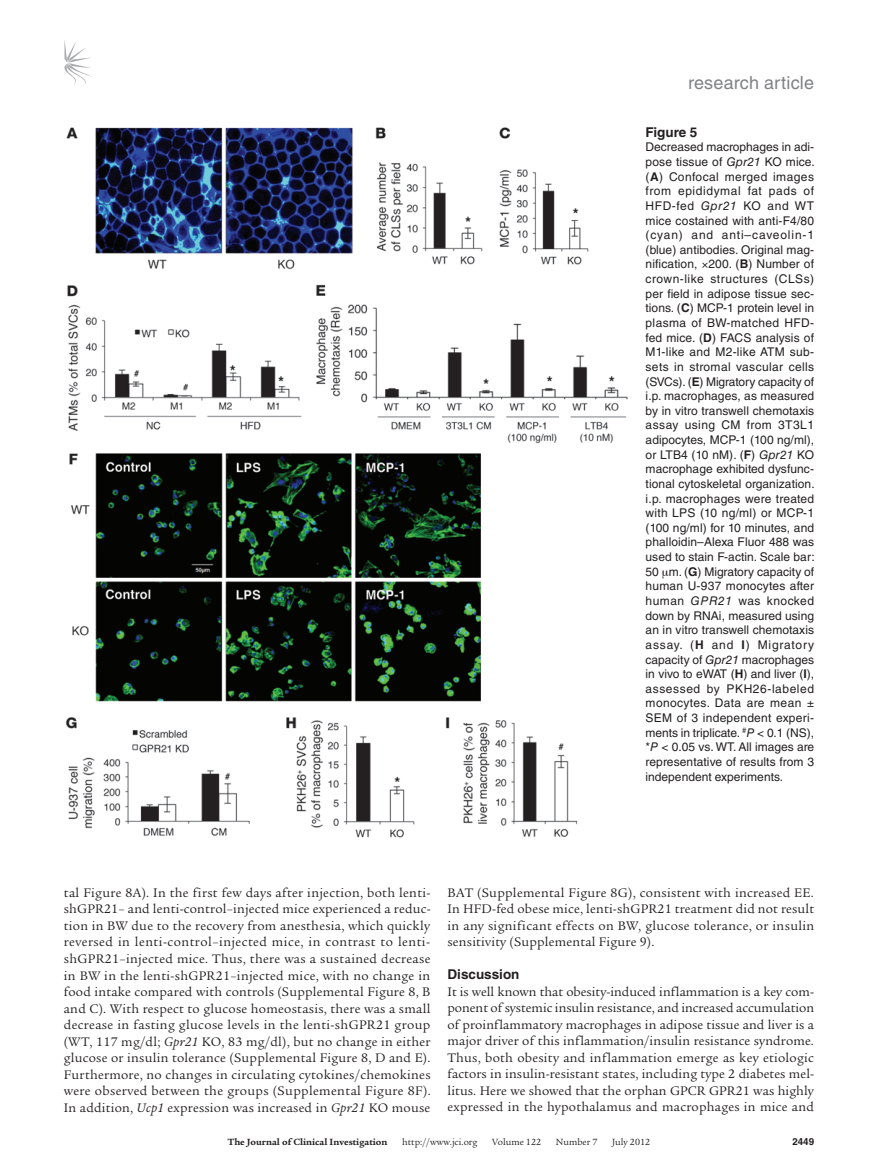
<style>
.page{position:relative;width:878px;height:1175px;background:#fff}
.page>*{position:absolute;margin:0;border:0;box-sizing:border-box;transform-origin:0 0}
.t1{font:18px "Helvetica LT Std";letter-spacing:.01em;color:#808285}
.t2{font:13.5px/16.5px "Legacy Serif Std";letter-spacing:.015em;color:#231f20;text-align:justify}
.t3{font:700 13.5px "Helvetica LT Std";color:#231f20}
.t4{font:12px/14.7px "Helvetica LT Std";color:#231f20;text-align:justify}
.t5{font:9.75px "Legacy Serif Std";color:#231f20}
.t6{font:700 9.75px "Legacy Serif Std";color:#231f20}
.t7{font:700 9.75px "Helvetica LT Std";color:#231f20}
.s1{font-style:italic}
.s2{font-weight:700}
</style>
<div class="page">
<svg style="left:64px;top:40px;width:27px;height:45px"></svg>
<img style="left:65px;top:127px;width:563px;height:711px">
<h1 class="t1" style="left:688px;top:73px;width:127px">research article</h1>
<p class="t3" style="left:645px;top:124px;width:53px">Figure 5</p>
<p class="t4" style="left:645px;top:140px;width:171px">Decreased macrophages in adi&shy;pose tissue of <span class="s1">Gpr21</span> KO mice. (<span class="s2">A</span>) Confocal merged images from epididymal fat pads of HFD-fed <span class="s1">Gpr21</span> KO and WT mice costained with anti-F4/80 (cyan) and anti–caveolin-1 (blue) antibodies. Original mag&shy;nification, 200. (<span class="s2">B</span>) Number of crown-like structures (CLSs) per field in adipose tissue sec&shy;tions. (<span class="s2">C</span>) MCP-1 protein level in plasma of BW-matched HFD&shy;fed mice. (<span class="s2">D</span>) FACS analysis of M1-like and M2-like ATM sub&shy;sets in stromal vascular cells (SVCs). (<span class="s2">E</span>) Migratory capacity of i.p. macrophages, as measured by in vitro transwell chemotaxis assay using CM from 3T3L1 adipocytes, MCP-1 (100 ng/ml), or LTB4 (10 nM). (<span class="s2">F</span>) <span class="s1">Gpr21</span> KO macrophage exhibited dysfunc&shy;tional cytoskeletal organization. i.p. macrophages were treated with LPS (10 ng/ml) or MCP-1 (100 ng/ml) for 10 minutes, and phalloidin–Alexa Fluor 488 was used to stain F-actin. Scale bar:<br>50 m. (<span class="s2">G</span>) Migratory capacity of human U-937 monocytes after human <span class="s1">GPR21</span> was knocked down by RNAi, measured using an in vitro transwell chemotaxis assay. (<span class="s2">H</span> and <span class="s2">I</span>) Migratory capacity of <span class="s1">Gpr21</span> macrophages in vivo to eWAT (<span class="s2">H</span>) and liver (<span class="s2">I</span>), assessed by PKH26-labeled monocytes. Data are mean ± SEM of 3 independent experi&shy;ments in triplicate. <sup>#</sup><span class="s1">P</span> &lt; 0.1 (NS), *<span class="s1">P</span> &lt; 0.05 vs. WT. All images are representative of results from 3 independent experiments.</p>
<p class="t2" style="left:64px;top:884px;width:368px">tal Figure 8A). In the first few days after injection, both lenti&shy;shGPR21– and lenti-control–injected mice experienced a reduc&shy;tion in BW due to the recovery from anesthesia, which quickly reversed in lenti-control–injected mice, in contrast to lenti&shy;shGPR21–injected mice. Thus, there was a sustained decrease in BW in the lenti-shGPR21–injected mice, with no change in food intake compared with controls (Supplemental Figure 8, B and C). With respect to glucose homeostasis, there was a small decrease in fasting glucose levels in the lenti-shGPR21 group (WT, 117 mg/dl; <span class="s1">Gpr21</span> KO, 83 mg/dl), but no change in either glucose or insulin tolerance (Supplemental Figure 8, D and E).<br>Furthermore, no changes in circulating cytokines/chemokines were observed between the groups (Supplemental Figure 8F).<br>In addition, <span class="s1">Ucp1</span> expression was increased in <span class="s1">Gpr21</span> KO mouse</p>
<p class="t2" style="left:447px;top:884px;width:368px">BAT (Supplemental Figure 8G), consistent with increased EE.<br>In HFD-fed obese mice, lenti-shGPR21 treatment did not result in any significant effects on BW, glucose tolerance, or insulin sensitivity (Supplemental Figure 9).</p>
<p class="t3" style="left:447px;top:966px;width:74px">Discussion</p>
<p class="t2" style="left:447px;top:983px;width:368px">It is well known that obesity-induced inflammation is a key com&shy;ponent of systemic insulin resistance, and increased accumulation of proinflammatory macrophages in adipose tissue and liver is a major driver of this inflammation/insulin resistance syndrome.<br>Thus, both obesity and inflammation emerge as key etiologic factors in insulin-resistant states, including type 2 diabetes mel&shy;litus. Here we showed that the orphan GPCR GPR21 was highly expressed in the hypothalamus and macrophages in mice and</p>
<p class="t6" style="left:228px;top:1135px;width:161px">The Journal of Clinical Investigation</p>
<p class="t5" style="left:402px;top:1136px;width:77px">http://www.jci.org</p>
<p class="t5" style="left:492px;top:1136px;width:50px">Volume 122</p>
<p class="t5" style="left:556px;top:1136px;width:43px">Number 7</p>
<p class="t5" style="left:612px;top:1136px;width:40px">July 2012</p>
<p class="t7" style="left:792px;top:1135px;width:23px">2449</p>
</div>
